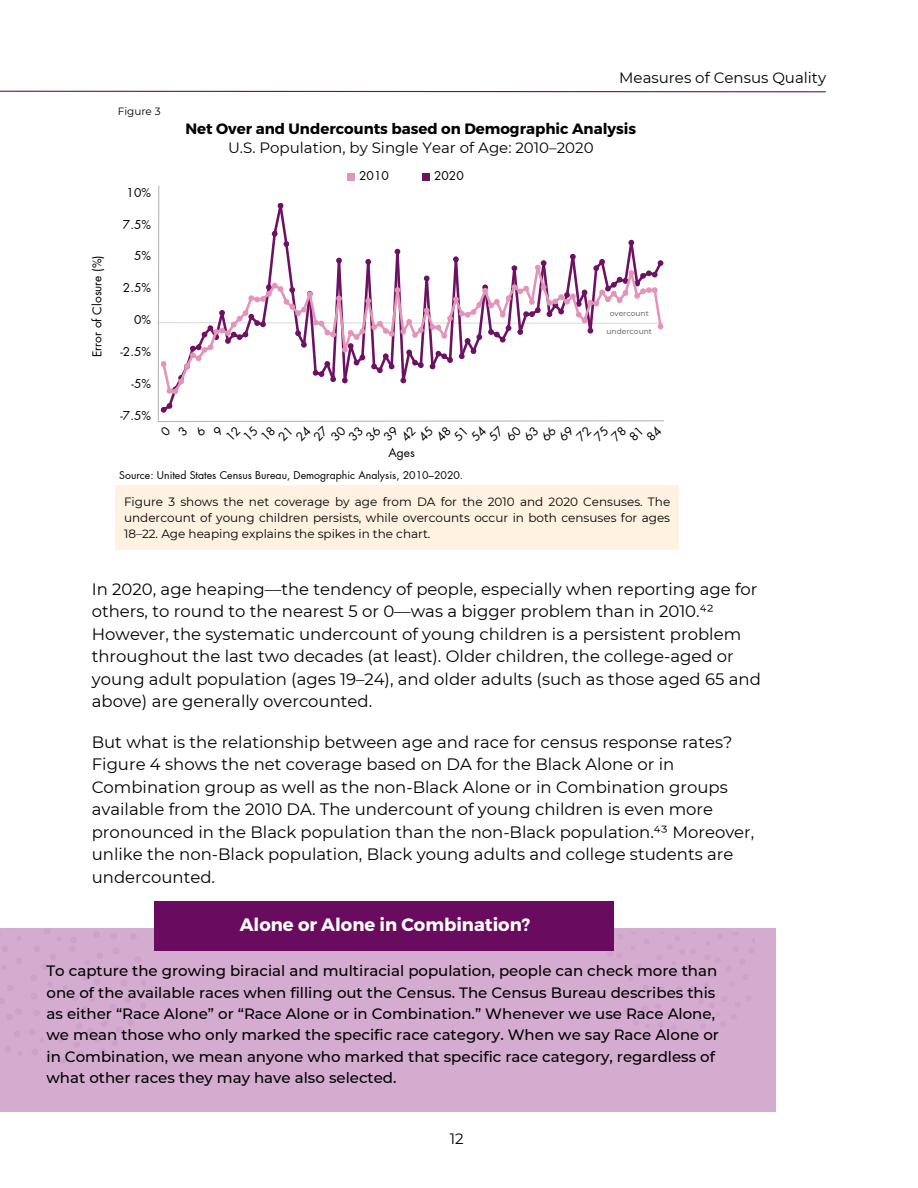
<style>
.page{position:relative;width:918px;height:1188px;background:#fff}
.page>*{position:absolute;margin:0;border:0;box-sizing:border-box;transform-origin:0 0}
.t1{font:700 18px "Montserrat";color:#fff}
.t2{font:16.5px/22.5px "Montserrat";color:#000}
.t3{font:500 15px/21.3px "Montserrat";color:#000}
.t4{font:15px "Montserrat";color:#000}
.t5{font:700 15px "Montserrat";color:#000}
.t6{font:12px/16px "Montserrat";color:#000;text-align:justify}
.t7{font:12px "Futura LT Pro";color:#000}
.t8{font:10.5px "Futura LT Pro";color:#000}
.t9{font:10.5px "Montserrat";color:#000}
.t10{font:500 7.5px "Montserrat";color:#737373}
</style>
<div class="page">
<svg style="left:0;top:90px;width:826px;height:3px"></svg>
<div style="left:115px;top:486px;width:563px;height:64px;background:#fff2e1"></div>
<hr style="left:158px;top:186px;width:1px;height:235px;background:#bbb7b7">
<svg style="left:157px;top:203px;width:507px;height:209px"></svg>
<div style="left:0;top:929px;width:776px;height:183px;background:#d4accf"></div>
<svg style="left:0;top:929px;width:146px;height:134px"></svg>
<div style="left:154px;top:901px;width:460px;height:49px;background:#690b5e"></div>
<div style="left:347px;top:173px;width:8px;height:8px;background:#e494b9"></div>
<div style="left:422px;top:173px;width:8px;height:8px;background:#6d1162"></div>
<svg style="left:157px;top:420px;width:507px;height:2px"></svg>
<p class="t7" style="left:92px;top:357px;width:104px;rotate:-90deg">Error of Closure (%)</p>
<p class="t9" style="left:118px;top:104px;width:44px">Figure 3</p>
<p class="t7" style="left:127px;top:187px;width:26px">10%</p>
<p class="t7" style="left:123px;top:219px;width:30px">7.5%</p>
<p class="t7" style="left:134px;top:251px;width:18px">5%</p>
<p class="t7" style="left:123px;top:282px;width:30px">2.5%</p>
<p class="t7" style="left:134px;top:314px;width:18px">0%</p>
<p class="t7" style="left:120px;top:346px;width:32px">-2.5%</p>
<p class="t7" style="left:132px;top:378px;width:21px">-5%</p>
<p class="t7" style="left:120px;top:410px;width:32px">-7.5%</p>
<p class="t4" style="left:619px;top:68px;width:208px">Measures of Census Quality</p>
<p class="t5" style="left:185px;top:119px;width:452px">Net Over and Undercounts based on Demographic Analysis</p>
<p class="t4" style="left:228px;top:139px;width:367px">U.S. Population, by Single Year of Age: 2010–2020</p>
<p class="t7" style="left:359px;top:170px;width:31px">2010</p>
<p class="t7" style="left:434px;top:170px;width:31px">2020</p>
<p class="t7" style="left:389px;top:447px;width:28px">Ages</p>
<p class="t10" style="left:610px;top:309px;width:41px">overcount</p>
<p class="t10" style="left:607px;top:327px;width:47px">undercount</p>
<p class="t8" style="left:119px;top:470px;width:346px">Source: United States Census Bureau, Demographic Analysis, 2010–2020.</p>
<p class="t6" style="left:124px;top:493px;width:548px">Figure 3 shows the net coverage by age from DA for the 2010 and 2020 Censuses. The undercount of young children persists, while overcounts occur in both censuses for ages 18–22. Age heaping explains the spikes in the chart.</p>
<p class="t2" style="left:92px;top:578px;width:671px">In 2020, age heaping––the tendency of people, especially when reporting age for others, to round to the nearest 5 or 0––was a bigger problem than in 2010.⁴²<br>However, the systematic undercount of young children is a persistent problem throughout the last two decades (at least). Older children, the college-aged or young adult population (ages 19–24), and older adults (such as those aged 65 and above) are generally overcounted.</p>
<p class="t2" style="left:92px;top:731px;width:664px">But what is the relationship between age and race for census response rates?<br>Figure 4 shows the net coverage based on DA for the Black Alone or in Combination group as well as the non-Black Alone or in Combination groups available from the 2010 DA. The undercount of young children is even more pronounced in the Black population than the non-Black population.⁴³ Moreover, unlike the non-Black population, Black young adults and college students are undercounted.</p>
<p class="t1" style="left:240px;top:913px;width:292px">Alone or Alone in Combination?</p>
<p class="t3" style="left:47px;top:960px;width:674px">To capture the growing biracial and multiracial population, people can check more than one of the available races when filling out the Census. The Census Bureau describes this as either “Race Alone” or “Race Alone or in Combination.” Whenever we use Race Alone, we mean those who only marked the specific race category. When we say Race Alone or in Combination, we mean anyone who marked that specific race category, regardless of what other races they may have also selected.</p>
<p class="t4" style="left:450px;top:1129px;width:15px">12</p>
</div>
